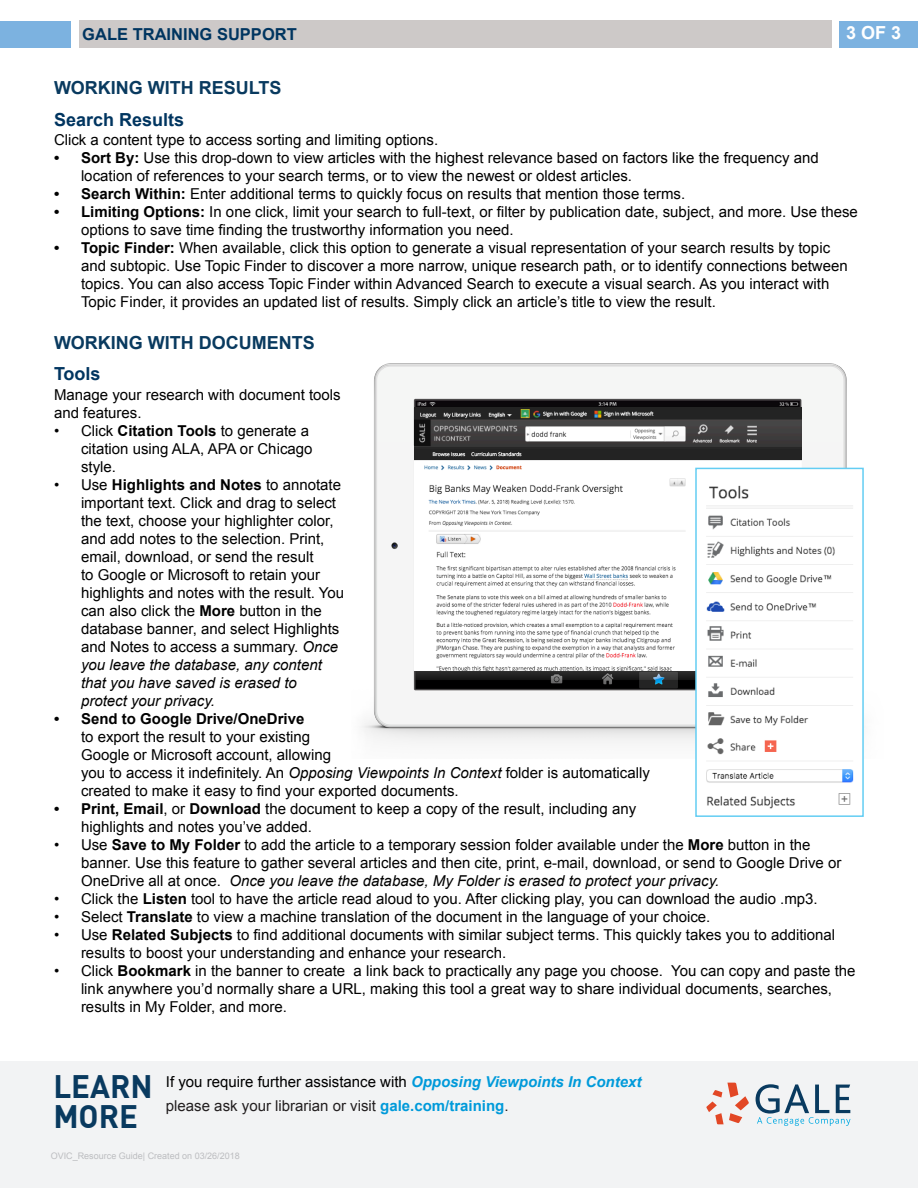
<style>
.page{position:relative;width:918px;height:1188px;background:#fff}
.page>*{position:absolute;margin:0;border:0;box-sizing:border-box;transform-origin:0 0}
.t1{font:700 31.8px/29.7px "DIN Offc";color:#093a5f}
.Section_Header{font:700 18px "Arial";color:#093a5f}
.feature_header{font:700 18px "Arial";color:#003560}
.t2{font:700 18px "Arial";color:#fff}
.t3{font:700 16.5px "Arial";color:#003560}
.copy{font:15px/18px "Arial";color:#000}
.t4{font:15px "Arial";color:#231f20}
.t5{font:9px "Arial";color:#bcbdc0}
.s1{font-weight:700}
.s2{font-style:italic}
.s3{font-weight:700;font-style:italic;color:#009ada}
.s4{font-weight:700;color:#009ada}
</style>
<div class="page">
<img style="left:362px;top:363px;width:502px;height:380px">
<div style="left:0;top:1062px;width:918px;height:126px;background:#f2f3f4"></div>
<svg style="left:706px;top:1083px;width:43px;height:41px"></svg>
<svg style="left:756px;top:1084px;width:95px;height:42px"></svg>
<div style="left:79px;top:21px;width:753px;height:27px;background:#cdc9c8"></div>
<div style="left:0;top:21px;width:70px;height:27px;background:#7cb2e0"></div>
<div style="left:840px;top:21px;width:78px;height:27px;background:#7cb2e0"></div>
<img style="left:415px;top:408px;width:386px;height:263px">
<img style="left:698px;top:471px;width:163px;height:338px">
<div style="left:695px;top:468px;width:169px;height:349px;border:2px solid #63cdf3"></div>
<p class="t3" style="left:82px;top:23px;width:216px">GALE TRAINING SUPPORT</p>
<p class="t2" style="left:846px;top:21px;width:57px">3 OF 3</p>
<p class="Section_Header" style="left:54px;top:76px;width:229px">WORKING WITH RESULTS</p>
<p class="feature_header" style="left:54px;top:107px;width:132px">Search Results</p>
<p class="copy" style="left:54px;top:131px;width:386px">Click a content type to access sorting and limiting options.</p>
<p class="copy" style="left:81px;top:149px;width:739px;text-indent:-27px"><span class="s1">• Sort By:</span> Use this drop-down to view articles with the highest relevance based on factors like the frequency and location of references to your search terms, or to view the newest or oldest articles.</p>
<p class="copy" style="left:54px;top:185px;width:633px"><span class="s1">• Search Within:</span> Enter additional terms to quickly focus on results that mention those terms.</p>
<p class="copy" style="left:81px;top:203px;width:778px;text-indent:-27px"><span class="s1">• Limiting Options:</span> In one click, limit your search to full-text, or filter by publication date, subject, and more. Use these options to save time finding the trustworthy information you need.</p>
<p class="copy" style="left:81px;top:239px;width:768px;text-indent:-27px"><span class="s1">• Topic Finder:</span> When available, click this option to generate a visual representation of your search results by topic and subtopic. Use Topic Finder to discover a more narrow, unique research path, or to identify connections between topics. You can also access Topic Finder within Advanced Search to execute a visual search. As you interact with Topic Finder, it provides an updated list of results. Simply click an article’s title to view the result.</p>
<p class="Section_Header" style="left:54px;top:331px;width:262px">WORKING WITH DOCUMENTS</p>
<p class="feature_header" style="left:54px;top:362px;width:48px">Tools</p>
<p class="copy" style="left:54px;top:386px;width:288px">Manage your research with document tools and features.</p>
<p class="copy" style="left:81px;top:422px;width:233px;text-indent:-27px">• Click <span class="s1">Citation Tools</span> to generate a citation using ALA, APA or Chicago style.</p>
<p class="copy" style="left:81px;top:476px;width:265px;text-indent:-27px">• Use <span class="s1">Highlights and Notes</span> to annotate important text. Click and drag to select the text, choose your highlighter color, and add notes to the selection. Print, email, download, or send the result<br>to Google or Microsoft to retain your highlights and notes with the result. You can also click the <span class="s1">More</span> button in the database banner, and select Highlights and Notes to access a summary. <span class="s2">Once you leave the database, any content that you have saved is erased to protect your privacy.</span></p>
<p class="copy" style="left:81px;top:710px;width:570px;text-indent:-27px"><span class="s1">• Send to Google Drive/OneDrive<br></span>to export the result to your existing<br>Google or Microsoft account, allowing<br>you to access it indefinitely. An <span class="s2">Opposing Viewpoints In Context</span> folder is automatically created to make it easy to find your exported documents.</p>
<p class="copy" style="left:81px;top:800px;width:557px;text-indent:-27px"><span class="s1">• Print, Email</span>, or <span class="s1">Download</span> the document to keep a copy of the result, including any highlights and notes you’ve added.</p>
<p class="copy" style="left:81px;top:836px;width:762px;text-indent:-27px">• Use <span class="s1">Save to My Folder</span> to add the article to a temporary session folder available under the <span class="s1">More</span> button in the banner. Use this feature to gather several articles and then cite, print, e-mail, download, or send to Google Drive or<br>OneDrive all at once. <span class="s2">Once you leave the database, My Folder is erased to protect your privacy.</span></p>
<p class="copy" style="left:54px;top:890px;width:765px">• Click the <span class="s1">Listen</span> tool to have the article read aloud to you. After clicking play, you can download the audio .mp3.</p>
<p class="copy" style="left:54px;top:908px;width:658px">• Select <span class="s1">Translate</span> to view a machine translation of the document in the language of your choice.</p>
<p class="copy" style="left:81px;top:926px;width:756px;text-indent:-27px">• Use <span class="s1">Related Subjects</span> to find additional documents with similar subject terms. This quickly takes you to additional results to boost your understanding and enhance your research.</p>
<p class="copy" style="left:81px;top:962px;width:776px;text-indent:-27px">• Click <span class="s1">Bookmark</span> in the banner to create a link back to practically any page you choose. You can copy and paste the link anywhere you’d normally share a URL, making this tool a great way to share individual documents, searches, results in My Folder, and more.</p>
<h1 class="t1" style="left:53px;top:1072px;width:101px">LEARN<br>MORE</h1>
<p class="copy" style="left:166px;top:1073px;width:477px">If you require further assistance with <span class="s3">Opposing Viewpoints In Context</span></p>
<p class="t4" style="left:166px;top:1096px;width:344px">please ask your librarian or visit <span class="s4">gale.com/training</span>.</p>
<p class="t5" style="left:51px;top:1150px;width:190px">OVIC_Resource Guide| Created on 03/26/2018</p>
</div>
